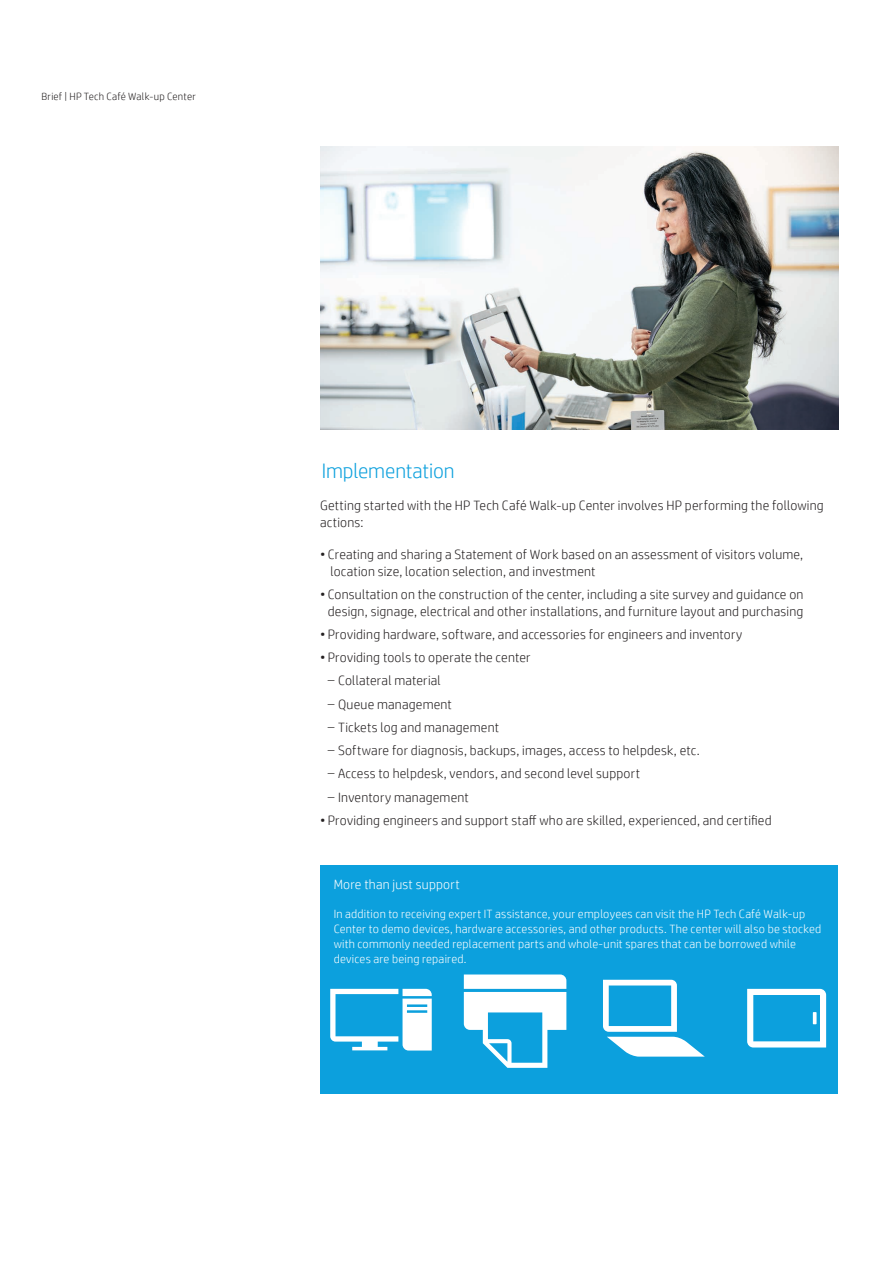
<style>
.page{position:relative;width:893px;height:1263px;background:#fff}
.page>*{position:absolute;margin:0;border:0;box-sizing:border-box;transform-origin:0 0}
.t1{font:300 21px "HP Simplified";letter-spacing:-.005em;color:#0ca0dd}
.t2{font:300 13.5px/16.5px "HP Simplified";letter-spacing:.015em;color:#231f20}
.t3{font:300 13.5px "HP Simplified";letter-spacing:.015em;color:#fff}
.t4{font:300 12px/15px "HP Simplified";letter-spacing:.02em;color:#fff}
.t5{font:300 10.5px "HP Simplified";letter-spacing:.025em;color:#231f20}
</style>
<div class="page">
<img style="left:320px;top:147px;width:518px;height:282px">
<div style="left:320px;top:865px;width:518px;height:229px;background:#0ca0dd"></div>
<svg style="left:747px;top:989px;width:79px;height:58px"></svg>
<svg style="left:464px;top:974px;width:102px;height:94px"></svg>
<svg style="left:603px;top:980px;width:101px;height:76px"></svg>
<svg style="left:330px;top:989px;width:102px;height:61px"></svg>
<p class="t5" style="left:41px;top:89px;width:156px">Brief | HP Tech Café Walk-up Center</p>
<h1 class="t1" style="left:322px;top:456px;width:134px">Implementation</h1>
<p class="t2" style="left:320px;top:497px;width:505px">Getting started with the HP Tech Café Walk-up Center involves HP performing the following actions:</p>
<p class="t2" style="left:331px;top:546px;width:474px;text-indent:-10px">• Creating and sharing a Statement of Work based on an assessment of visitors volume, location size, location selection, and investment</p>
<p class="t2" style="left:320px;top:586px;width:485px;text-align:center">• Consultation on the construction of the center, including a site survey and guidance on design, signage, electrical and other installations, and furniture layout and purchasing</p>
<p class="t2" style="left:320px;top:626px;width:424px">• Providing hardware, software, and accessories for engineers and inventory</p>
<p class="t2" style="left:320px;top:649px;width:212px">• Providing tools to operate the center</p>
<p class="t2" style="left:328px;top:672px;width:115px">– Collateral material</p>
<p class="t2" style="left:328px;top:695px;width:126px">– Queue management</p>
<p class="t2" style="left:328px;top:719px;width:173px">– Tickets log and management</p>
<p class="t2" style="left:328px;top:742px;width:373px">– Software for diagnosis, backups, images, access to helpdesk, etc.</p>
<p class="t2" style="left:328px;top:765px;width:314px">– Access to helpdesk, vendors, and second level support</p>
<p class="t2" style="left:328px;top:788px;width:143px">– Inventory management</p>
<p class="t2" style="left:320px;top:812px;width:453px">• Providing engineers and support staff who are skilled, experienced, and certified</p>
<p class="t3" style="left:334px;top:876px;width:128px">More than just support</p>
<p class="t4" style="left:334px;top:906px;width:489px">In addition to receiving expert IT assistance, your employees can visit the HP Tech Café Walk-up Center to demo devices, hardware accessories, and other products. The center will also be stocked with commonly needed replacement parts and whole-unit spares that can be borrowed while devices are being repaired.</p>
</div>
